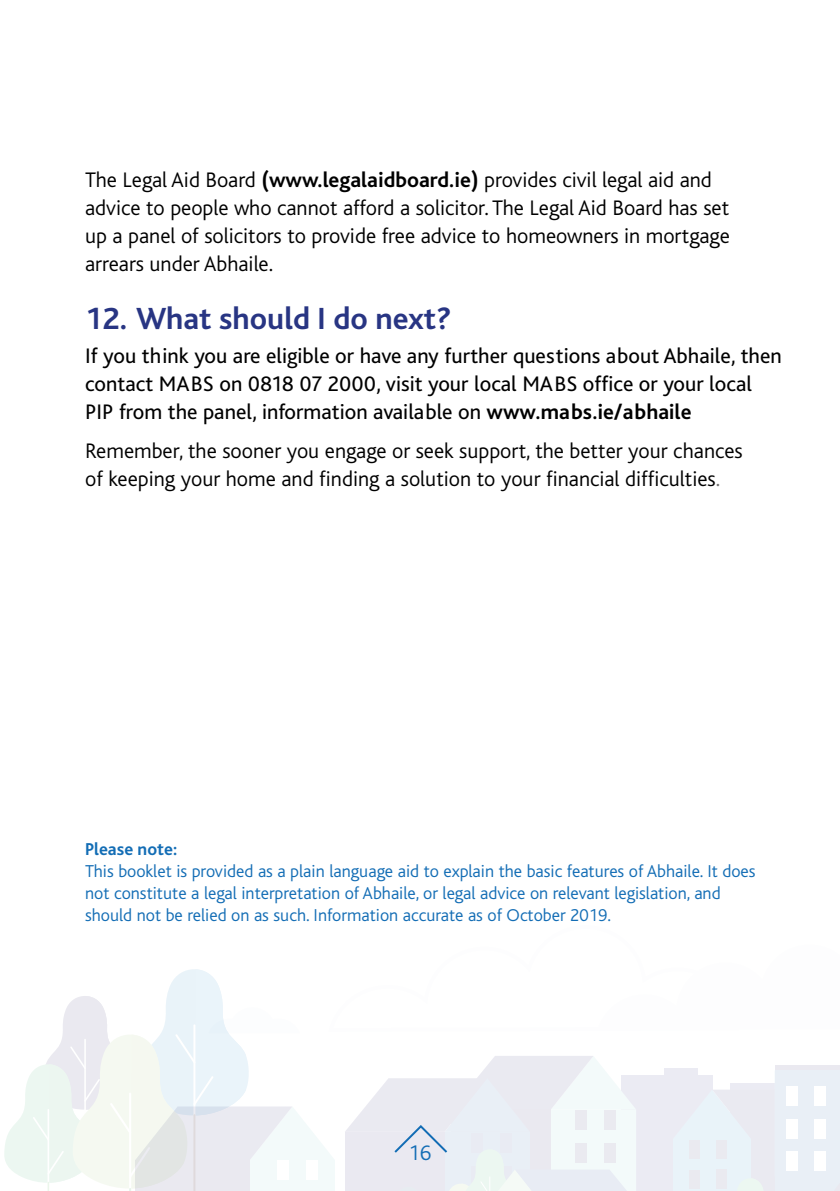
<style>
.page{position:relative;width:840px;height:1191px;background:#fff}
.page>*{position:absolute;margin:0;border:0;box-sizing:border-box;transform-origin:0 0}
.t1{font:700 32px "Bliss";color:#283583}
.t2{font:300 22px/28px "Bliss";color:#000}
.t3{font:22px/28px "Bliss Pro";color:#000}
.t4{font:300 22px "Bliss";color:#136db5}
.t5{font:300 18px/22px "Bliss";color:#136db5}
.t6{font:700 18px "Bliss";color:#136db5}
.s1{font-weight:700}
.s2{color:#706f6f}
</style>
<div class="page">
<svg style="left:4px;top:969px;width:331px;height:222px"></svg>
<svg style="left:345px;top:1056px;width:495px;height:135px"></svg>
<p class="t2" style="left:85px;top:166px;width:645px">The Legal Aid Board <span class="s1">(www.legalaidboard.ie)</span> provides civil legal aid and advice to people who cannot afford a solicitor. The Legal Aid Board has set up a panel of solicitors to provide free advice to homeowners in mortgage arrears under Abhaile.</p>
<h1 class="t1" style="left:85px;top:302px;width:367px">12. What should I do next?</h1>
<p class="t3" style="left:85px;top:341px;width:697px">If you think you are eligible or have any further questions about Abhaile, then contact MABS on 0818 07 2000, visit your local MABS office or your local<br>PIP from the panel, information available on <span class="s1">www.mabs.ie/abhaile</span></p>
<p class="t2" style="left:85px;top:437px;width:658px">Remember, the sooner you engage or seek support, the better your chances of keeping your home and finding a solution to your financial difficulties<span class="s2">.</span></p>
<p class="t6" style="left:85px;top:839px;width:93px">Please note:</p>
<p class="t5" style="left:85px;top:860px;width:671px">This booklet is provided as a plain language aid to explain the basic features of Abhaile. It does not constitute a legal interpretation of Abhaile, or legal advice on relevant legislation, and should not be relied on as such. Information accurate as of October 2019.</p>
<p class="t4" style="left:408px;top:1140px;width:24px">16</p>
</div>
